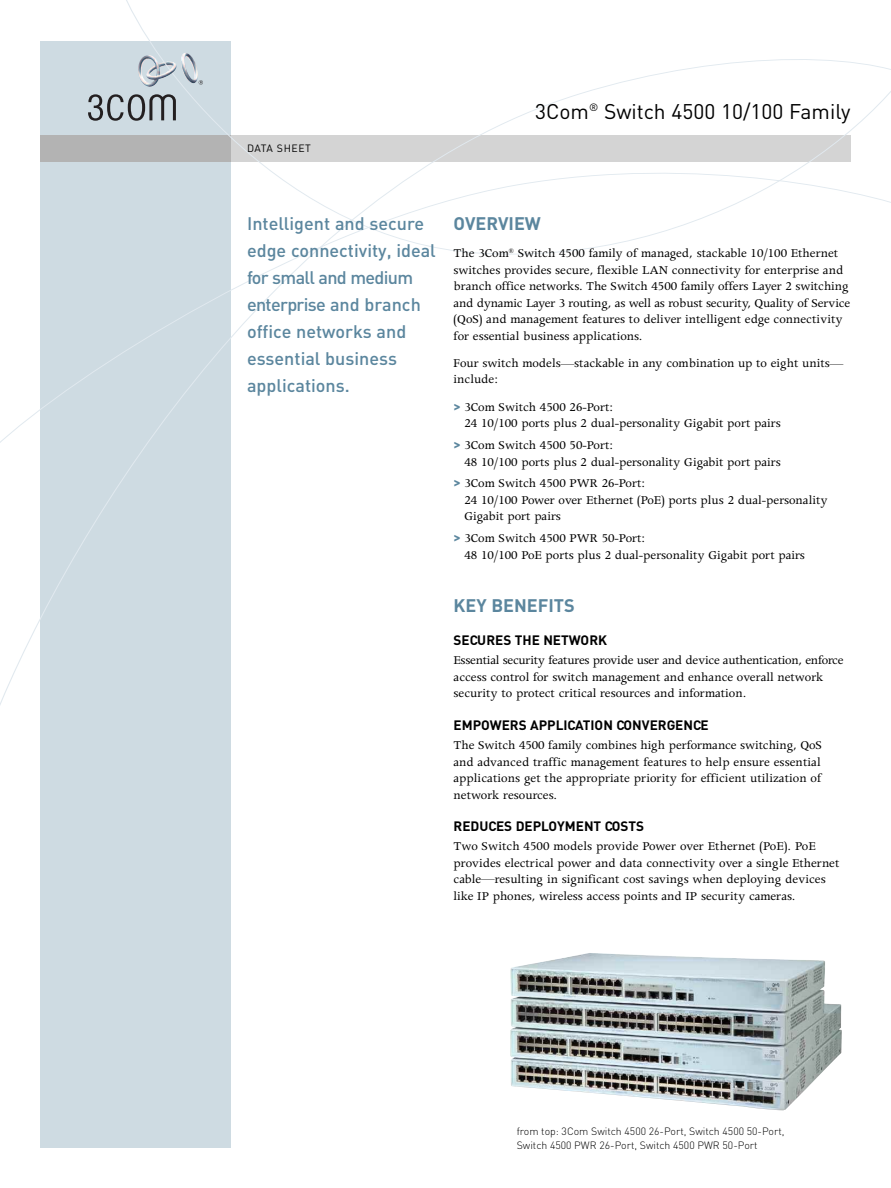
<style>
.page{position:relative;width:891px;height:1188px;background:#fff}
.page>*{position:absolute;margin:0;border:0;box-sizing:border-box;transform-origin:0 0}
.t1{font:21px "DIN";color:#000}
.t2{font:500 18px/27px "DIN";color:#5b869e}
.t3{font:700 18px "DIN";color:#5b869e}
.t4{font:13.5px/16.5px "Apollo";color:#000}
.t5{font:700 13.5px "DIN";color:#000}
.t6{font:300 10.5px/13.5px "DIN";color:#000}
.t7{font:10.5px "DIN";letter-spacing:.05em;color:#000}
.s1{font-family:"DIN";font-weight:700;color:#5b869e}
</style>
<div class="page">
<div style="left:40px;top:41px;width:191px;height:1107px;background:#cedbe2"></div>
<svg style="left:0;top:94px;width:297px;height:611px"></svg>
<svg style="left:119px;top:0;width:772px;height:269px"></svg>
<img style="left:168px;top:55px;width:10px;height:29px">
<img style="left:510px;top:953px;width:332px;height:157px">
<p class="t7" style="left:247px;top:142px;width:65px">DATA SHEET</p>
<h1 class="t1" style="left:535px;top:99px;width:317px">3Com<sup>®</sup> Switch 4500 10/100 Family</h1>
<h2 class="t2" style="left:247px;top:210px;width:190px">Intelligent and secure edge connectivity, ideal for small and medium enterprise and branch office networks and essential business applications.</h2>
<h2 class="t3" style="left:454px;top:213px;width:89px">OVERVIEW</h2>
<p class="t4" style="left:454px;top:246px;width:398px">The 3Com<sup>®</sup> Switch 4500 family of managed, stackable 10/100 Ethernet switches provides secure, flexible LAN connectivity for enterprise and branch office networks. The Switch 4500 family offers Layer 2 switching and dynamic Layer 3 routing, as well as robust security, Quality of Service (QoS) and management features to deliver intelligent edge connectivity for essential business applications.</p>
<p class="t4" style="left:454px;top:356px;width:391px">Four switch models—stackable in any combination up to eight units— include:</p>
<p class="t4" style="left:464px;top:400px;width:318px;text-indent:-11px"><span class="s1">&gt;</span> 3Com Switch 4500 26-Port:<br>24 10/100 ports plus 2 dual-personality Gigabit port pairs</p>
<p class="t4" style="left:464px;top:438px;width:318px;text-indent:-11px"><span class="s1">&gt;</span> 3Com Switch 4500 50-Port:<br>48 10/100 ports plus 2 dual-personality Gigabit port pairs</p>
<p class="t4" style="left:464px;top:477px;width:365px;text-indent:-11px"><span class="s1">&gt;</span> 3Com Switch 4500 PWR 26-Port:<br>24 10/100 Power over Ethernet (PoE) ports plus 2 dual-personality<br>Gigabit port pairs</p>
<p class="t4" style="left:464px;top:532px;width:342px;text-indent:-11px"><span class="s1">&gt;</span> 3Com Switch 4500 PWR 50-Port:<br>48 10/100 PoE ports plus 2 dual-personality Gigabit port pairs</p>
<h2 class="t3" style="left:454px;top:595px;width:123px">KEY BENEFITS</h2>
<p class="t5" style="left:454px;top:632px;width:155px">SECURES THE NETWORK</p>
<p class="t4" style="left:454px;top:653px;width:391px">Essential security features provide user and device authentication, enforce access control for switch management and enhance overall network security to protect critical resources and information.</p>
<p class="t5" style="left:454px;top:717px;width:257px">EMPOWERS APPLICATION CONVERGENCE</p>
<p class="t4" style="left:454px;top:738px;width:370px;text-align:justify">The Switch 4500 family combines high performance switching, QoS and advanced traffic management features to help ensure essential applications get the appropriate priority for efficient utilization of network resources.</p>
<p class="t5" style="left:454px;top:818px;width:192px">REDUCES DEPLOYMENT COSTS</p>
<p class="t4" style="left:454px;top:840px;width:387px">Two Switch 4500 models provide Power over Ethernet (PoE). PoE provides electrical power and data connectivity over a single Ethernet cable—resulting in significant cost savings when deploying devices like IP phones, wireless access points and IP security cameras.</p>
<p class="t6" style="left:517px;top:1124px;width:269px">from top: 3Com Switch 4500 26-Port, Switch 4500 50-Port,<br>Switch 4500 PWR 26-Port, Switch 4500 PWR 50-Port</p>
</div>
